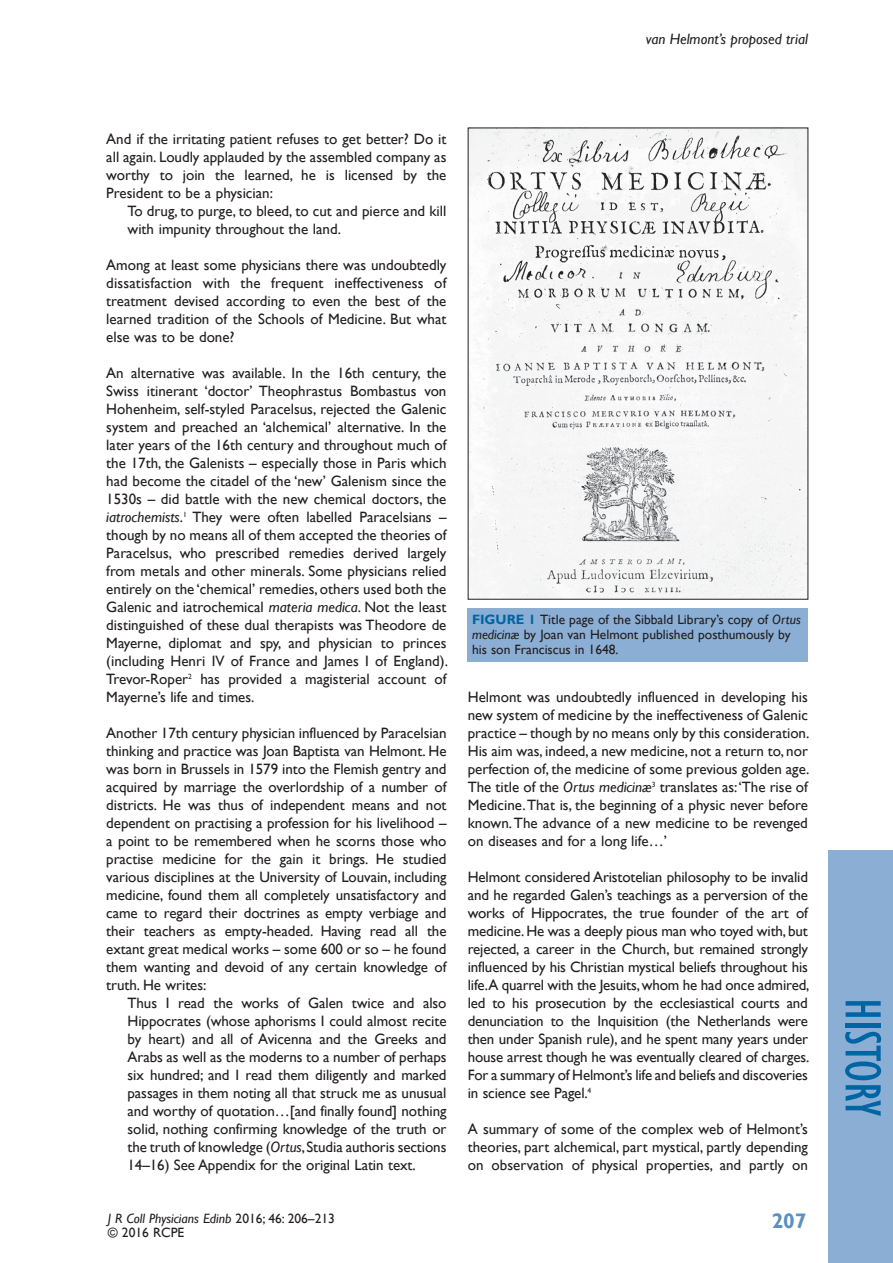
<style>
.page{position:relative;width:893px;height:1263px;background:#fff}
.page>*{position:absolute;margin:0;border:0;box-sizing:border-box;transform-origin:0 0}
.t1{font:condensed 52.5px "Gill Sans";color:#0065a4}
.t2{font:700 21px "Gill Sans";color:#5a90c2}
.t3{font:15px/18px "Gill Sans";color:#231f20;text-align:justify}
.t4{font:italic 15px "Gill Sans";color:#231f20}
.t5{font:13.5px/15px "Gill Sans";color:#231f20}
.t6{font:italic 13.5px "Gill Sans";color:#231f20}
.s1{font-style:italic}
.s2{font-weight:700;color:#0065a4}
.s3{font-style:normal}
</style>
<div class="page">
<div style="left:829px;top:850px;width:64px;height:413px;background:#8baed4"></div>
<img style="left:470px;top:130px;width:336px;height:468px">
<div style="left:468px;top:608px;width:340px;height:54px;background:#8baed4"></div>
<p class="t4" style="left:646px;top:31px;width:164px">van Helmont’s proposed trial</p>
<p class="t3" style="left:106px;top:130px;width:342px">And if the irritating patient refuses to get better? Do it all again. Loudly applauded by the assembled company as worthy to join the learned, he is licensed by the President to be a physician:</p>
<p class="t3" style="left:128px;top:202px;width:320px">To drug, to purge, to bleed, to cut and pierce and kill with impunity throughout the land.</p>
<p class="t3" style="left:106px;top:256px;width:342px">Among at least some physicians there was undoubtedly dissatisfaction with the frequent ineffectiveness of treatment devised according to even the best of the learned tradition of the Schools of Medicine. But what else was to be done?</p>
<p class="t3" style="left:106px;top:364px;width:343px">An alternative was available. In the 16th century, the Swiss itinerant ‘doctor’ Theophrastus Bombastus von Hohenheim, self-styled Paracelsus, rejected the Galenic system and preached an ‘alchemical’ alternative. In the later years of the 16th century and throughout much of the 17th, the Galenists – especially those in Paris which had become the citadel of the ‘new’ Galenism since the 1530s – did battle with the new chemical doctors, the <span class="s1">iatrochemists</span>.<sup>1</sup> They were often labelled Paracelsians – though by no means all of them accepted the theories of Paracelsus, who prescribed remedies derived largely from metals and other minerals. Some physicians relied entirely on the ‘chemical’ remedies, others used both the Galenic and iatrochemical <span class="s1">materia medica</span>. Not the least distinguished of these dual therapists was Theodore de Mayerne, diplomat and spy, and physician to princes (including Henri IV of France and James I of England).<br>Trevor-Roper<sup>2</sup> has provided a magisterial account of Mayerne’s life and times.</p>
<p class="t3" style="left:106px;top:724px;width:342px">Another 17th century physician influenced by Paracelsian thinking and practice was Joan Baptista van Helmont. He was born in Brussels in 1579 into the Flemish gentry and acquired by marriage the overlordship of a number of districts. He was thus of independent means and not dependent on practising a profession for his livelihood – a point to be remembered when he scorns those who practise medicine for the gain it brings. He studied various disciplines at the University of Louvain, including medicine, found them all completely unsatisfactory and came to regard their doctrines as empty verbiage and their teachers as empty-headed. Having read all the extant great medical works – some 600 or so – he found them wanting and devoid of any certain knowledge of truth. He writes:</p>
<p class="t3" style="left:128px;top:994px;width:320px">Thus I read the works of Galen twice and also Hippocrates (whose aphorisms I could almost recite by heart) and all of Avicenna and the Greeks and Arabs as well as the moderns to a number of perhaps six hundred; and I read them diligently and marked passages in them noting all that struck me as unusual and worthy of quotation…[and finally found] nothing solid, nothing confirming knowledge of the truth or the truth of knowledge (<span class="s1">Ortus</span>, Studia authoris sections 14–16) See Appendix for the original Latin text.</p>
<p class="t5" style="left:472px;top:613px;width:330px"><span class="s2">FIGURE 1</span> Title page of the Sibbald Library’s copy of <span class="s1">Ortus medicinæ</span> by Joan van Helmont published posthumously by his son Franciscus in 1648.</p>
<p class="t3" style="left:468px;top:688px;width:343px">Helmont was undoubtedly influenced in developing his new system of medicine by the ineffectiveness of Galenic practice – though by no means only by this consideration.<br>His aim was, indeed, a new medicine, not a return to, nor perfection of, the medicine of some previous golden age.<br>The title of the <span class="s1">Ortus medicinæ</span><sup>3</sup> translates as: ‘The rise of Medicine. That is, the beginning of a physic never before known. The advance of a new medicine to be revenged on diseases and for a long life…’</p>
<p class="t3" style="left:468px;top:868px;width:343px">Helmont considered Aristotelian philosophy to be invalid and he regarded Galen’s teachings as a perversion of the works of Hippocrates, the true founder of the art of medicine. He was a deeply pious man who toyed with, but rejected, a career in the Church, but remained strongly influenced by his Christian mystical beliefs throughout his life.A quarrel with the Jesuits, whom he had once admired, led to his prosecution by the ecclesiastical courts and denunciation to the Inquisition (the Netherlands were then under Spanish rule), and he spent many years under house arrest though he was eventually cleared of charges.<br>For a summary of Helmont’s life and beliefs and discoveries in science see Pagel.<sup>4</sup></p>
<p class="t3" style="left:468px;top:1120px;width:342px">A summary of some of the complex web of Helmont’s theories, part alchemical, part mystical, partly depending on observation of physical properties, and partly on</p>
<p class="t6" style="left:108px;top:1210px;width:229px">J R Coll Physicians Edinb <span class="s3">2016; 46: 206–213</span></p>
<h2 class="t2" style="left:772px;top:1208px;width:36px">207</h2>
<p class="t5" style="left:108px;top:1225px;width:78px">© 2016 RCPE</p>
<h1 class="t1" style="left:894px;top:998px;width:120px;rotate:90deg">history</h1>
</div>
